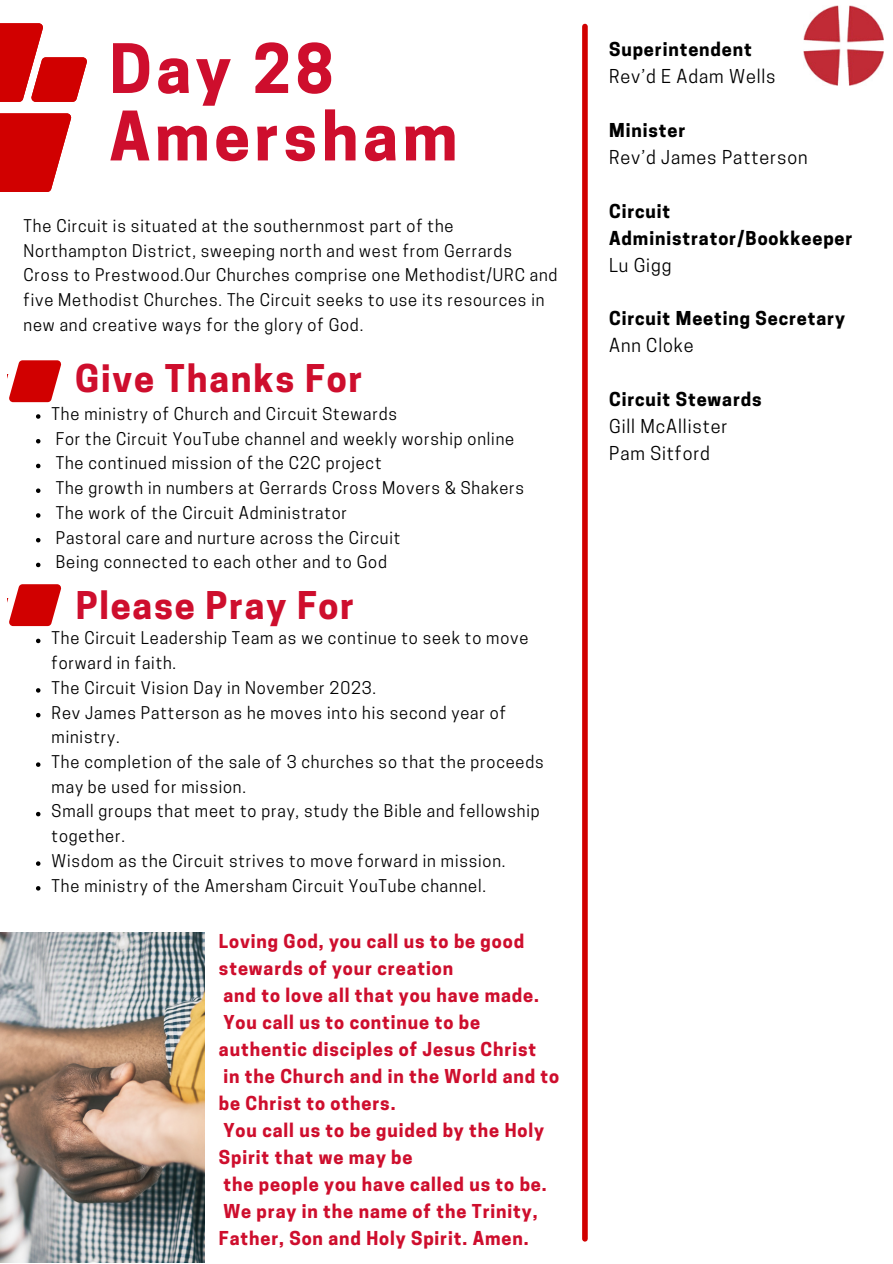
<style>
.page{position:relative;width:893px;height:1264px;background:#fff}
.page>*{position:absolute;margin:0;border:0;box-sizing:border-box;transform-origin:0 0}
.t1{font:700 63.75px "Cooper Hewitt";letter-spacing:.07em;color:#ce0e2d}
.t2{font:700 35.85px "Cooper Hewitt";letter-spacing:.05em;color:#ce0e2d}
.t3{font:700 18px/27px "Cooper Hewitt";letter-spacing:.05em;color:#ce0e2d}
.t4{font:700 18px/27px "Cooper Hewitt";letter-spacing:.05em;color:#000}
.t5{font:18px "Cooper Hewitt";letter-spacing:.05em;color:#000}
.t6{font:16.5px/24.8px "Cooper Hewitt";letter-spacing:.05em;color:#000}
</style>
<div class="page">
<img style="left:0;top:932px;width:205px;height:330px">
<img style="left:803px;top:5px;width:80px;height:80px">
<div style="left:582px;top:27px;width:5px;height:1211px;background:#d10000"></div>
<svg style="left:8px;top:360px;width:54px;height:43px"></svg>
<div style="left:0;top:358px;width:14px;height:16px;background:#fff"></div>
<svg style="left:8px;top:584px;width:54px;height:43px"></svg>
<div style="left:0;top:582px;width:14px;height:16px;background:#fff"></div>
<svg style="left:0;top:23px;width:87px;height:169px"></svg>
<svg style="left:36px;top:414px;width:4px;height:5px"></svg>
<svg style="left:36px;top:439px;width:4px;height:4px"></svg>
<svg style="left:36px;top:464px;width:4px;height:4px"></svg>
<svg style="left:36px;top:488px;width:4px;height:5px"></svg>
<svg style="left:36px;top:513px;width:4px;height:4px"></svg>
<svg style="left:36px;top:538px;width:4px;height:4px"></svg>
<svg style="left:36px;top:562px;width:4px;height:5px"></svg>
<svg style="left:36px;top:638px;width:4px;height:5px"></svg>
<svg style="left:36px;top:688px;width:4px;height:4px"></svg>
<svg style="left:36px;top:713px;width:4px;height:4px"></svg>
<svg style="left:36px;top:762px;width:4px;height:5px"></svg>
<svg style="left:36px;top:811px;width:4px;height:5px"></svg>
<svg style="left:36px;top:861px;width:4px;height:4px"></svg>
<svg style="left:36px;top:886px;width:4px;height:4px"></svg>
<p class="t1" style="left:109px;top:45px;width:226px">Day 28</p>
<p class="t1" style="left:109px;top:113px;width:349px">Amersham</p>
<p class="t6" style="left:24px;top:215px;width:535px">The Circuit is situated at the southernmost part of the Northampton District, sweeping north and west from Gerrards Cross to Prestwood.Our Churches comprise one Methodist/URC and five Methodist Churches. The Circuit seeks to use its resources in new and creative ways for the glory of God.</p>
<p class="t2" style="left:75px;top:365px;width:288px">Give Thanks For</p>
<p class="t6" style="left:52px;top:403px;width:347px">The ministry of Church and Circuit Stewards</p>
<p class="t6" style="left:56px;top:428px;width:460px">For the Circuit YouTube channel and weekly worship online</p>
<p class="t6" style="left:56px;top:453px;width:327px">The continued mission of the C2C project</p>
<p class="t6" style="left:56px;top:477px;width:470px">The growth in numbers at Gerrards Cross Movers &amp; Shakers</p>
<p class="t6" style="left:56px;top:502px;width:293px">The work of the Circuit Administrator</p>
<p class="t6" style="left:56px;top:527px;width:346px">Pastoral care and nurture across the Circuit</p>
<p class="t6" style="left:56px;top:552px;width:332px">Being connected to each other and to God</p>
<p class="t2" style="left:76px;top:592px;width:280px">Please Pray For</p>
<p class="t6" style="left:52px;top:627px;width:478px">The Circuit Leadership Team as we continue to seek to move forward in faith.</p>
<p class="t6" style="left:52px;top:677px;width:326px">The Circuit Vision Day in November 2023.</p>
<p class="t6" style="left:52px;top:702px;width:456px">Rev James Patterson as he moves into his second year of ministry.</p>
<p class="t6" style="left:52px;top:751px;width:493px">The completion of the sale of 3 churches so that the proceeds may be used for mission.</p>
<p class="t6" style="left:52px;top:801px;width:489px">Small groups that meet to pray, study the Bible and fellowship together.</p>
<p class="t6" style="left:52px;top:850px;width:455px">Wisdom as the Circuit strives to move forward in mission.</p>
<p class="t6" style="left:52px;top:875px;width:436px">The ministry of the Amersham Circuit YouTube channel.</p>
<p class="t3" style="left:219px;top:929px;width:307px">Loving God, you call us to be good stewards of your creation</p>
<p class="t3" style="left:223px;top:983px;width:317px">and to love all that you have made.</p>
<p class="t3" style="left:219px;top:1010px;width:319px">You call us to continue to be authentic disciples of Jesus Christ</p>
<p class="t3" style="left:219px;top:1064px;width:342px">in the Church and in the World and to be Christ to others.</p>
<p class="t3" style="left:219px;top:1118px;width:326px">You call us to be guided by the Holy<br>Spirit that we may be</p>
<p class="t3" style="left:223px;top:1172px;width:324px">the people you have called us to be.</p>
<p class="t3" style="left:219px;top:1199px;width:320px">We pray in the name of the Trinity,<br>Father, Son and Holy Spirit. Amen.</p>
<p class="t4" style="left:609px;top:38px;width:144px">Superintendent</p>
<p class="t5" style="left:609px;top:69px;width:168px">Rev’d E Adam Wells</p>
<p class="t4" style="left:609px;top:118px;width:78px">Minister</p>
<p class="t5" style="left:609px;top:150px;width:200px">Rev’d James Patterson</p>
<p class="t4" style="left:609px;top:199px;width:245px">Circuit<br>Administrator/Bookkeeper</p>
<p class="t5" style="left:609px;top:258px;width:64px">Lu Gigg</p>
<p class="t4" style="left:609px;top:307px;width:237px">Circuit Meeting Secretary</p>
<p class="t5" style="left:609px;top:339px;width:86px">Ann Cloke</p>
<p class="t4" style="left:609px;top:388px;width:154px">Circuit Stewards</p>
<p class="t5" style="left:609px;top:420px;width:120px">Gill McAllister</p>
<p class="t5" style="left:609px;top:447px;width:102px">Pam Sitford</p>
</div>
